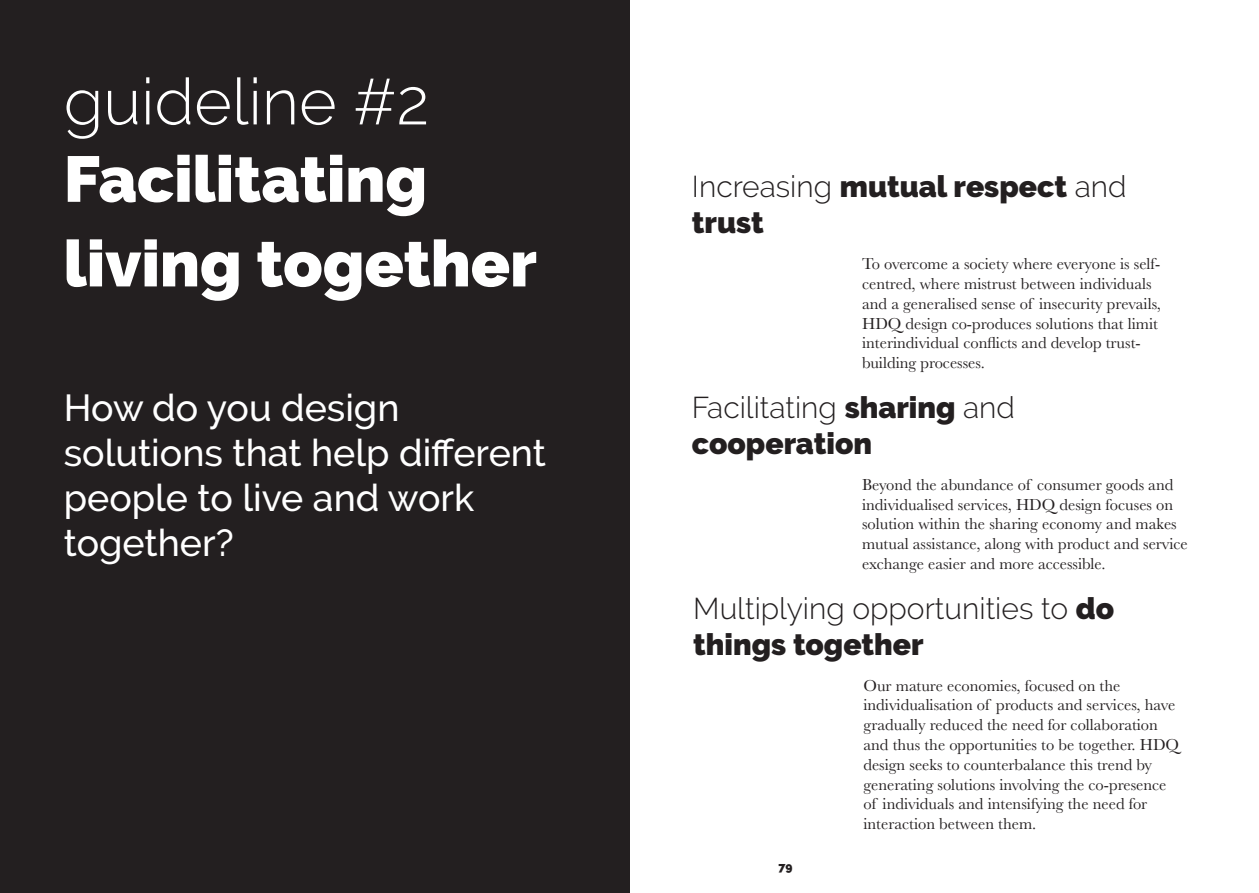
<style>
.page{position:relative;width:1259px;height:893px;background:#fff}
.page>*{position:absolute;margin:0;border:0;box-sizing:border-box;transform-origin:0 0}
.Titre_regular{font:900 64.5px/84.6px "Raleway";color:#fff}
.Titre_regular-2{font:300 64.5px "Raleway";color:#fff}
.Titre_regular-3{font:500 37.5px/45px "Raleway";color:#fff}
.Titre_thin{font:900 30px/36px "Raleway";color:#231f20}
.Titre_thin-2{font:300 30px/36px "Raleway";color:#231f20}
.t1{font:16.5px/19.8px "Baskerville";color:#231f20}
.t2{font:900 12px "Raleway";color:#231f20}
.s1{font-weight:300}
.s2{font-weight:900}
</style>
<div class="page">
<div style="left:0;top:0;width:629px;height:893px;background:#231f20"></div>
<p class="Titre_regular-2" style="left:64px;top:64px;width:367px">guideline #2</p>
<p class="Titre_regular" style="left:64px;top:137px;width:474px">Facilitating living together</p>
<p class="Titre_regular-3" style="left:64px;top:386px;width:484px">How do you design solutions that help different people to live and work together?</p>
<p class="Titre_thin" style="left:692px;top:169px;width:436px"><span class="s1">Increasing</span> mutual respect <span class="s1">and </span>trust</p>
<p class="t1" style="left:862px;top:254px;width:300px">To overcome a society where everyone is self&shy;centred, where mistrust between individuals and a generalised sense of insecurity prevails, HDQ design co-produces solutions that limit interindividual conflicts and develop trust&shy;building processes.</p>
<p class="Titre_thin" style="left:692px;top:389px;width:324px"><span class="s1">Facilitating</span> sharing <span class="s1">and </span>cooperation</p>
<p class="t1" style="left:862px;top:475px;width:327px">Beyond the abundance of consumer goods and individualised services, HDQ design focuses on solution within the sharing economy and makes mutual assistance, along with product and service exchange easier and more accessible.</p>
<p class="Titre_thin-2" style="left:693px;top:590px;width:422px">Multiplying opportunities to <span class="s2">do things together</span></p>
<p class="t2" style="left:778px;top:859px;width:16px">79</p>
<p class="t1" style="left:863px;top:676px;width:317px">Our mature economies, focused on the individualisation of products and services, have gradually reduced the need for collaboration and thus the opportunities to be together. HDQ design seeks to counterbalance this trend by generating solutions involving the co-presence of individuals and intensifying the need for interaction between them.</p>
</div>
